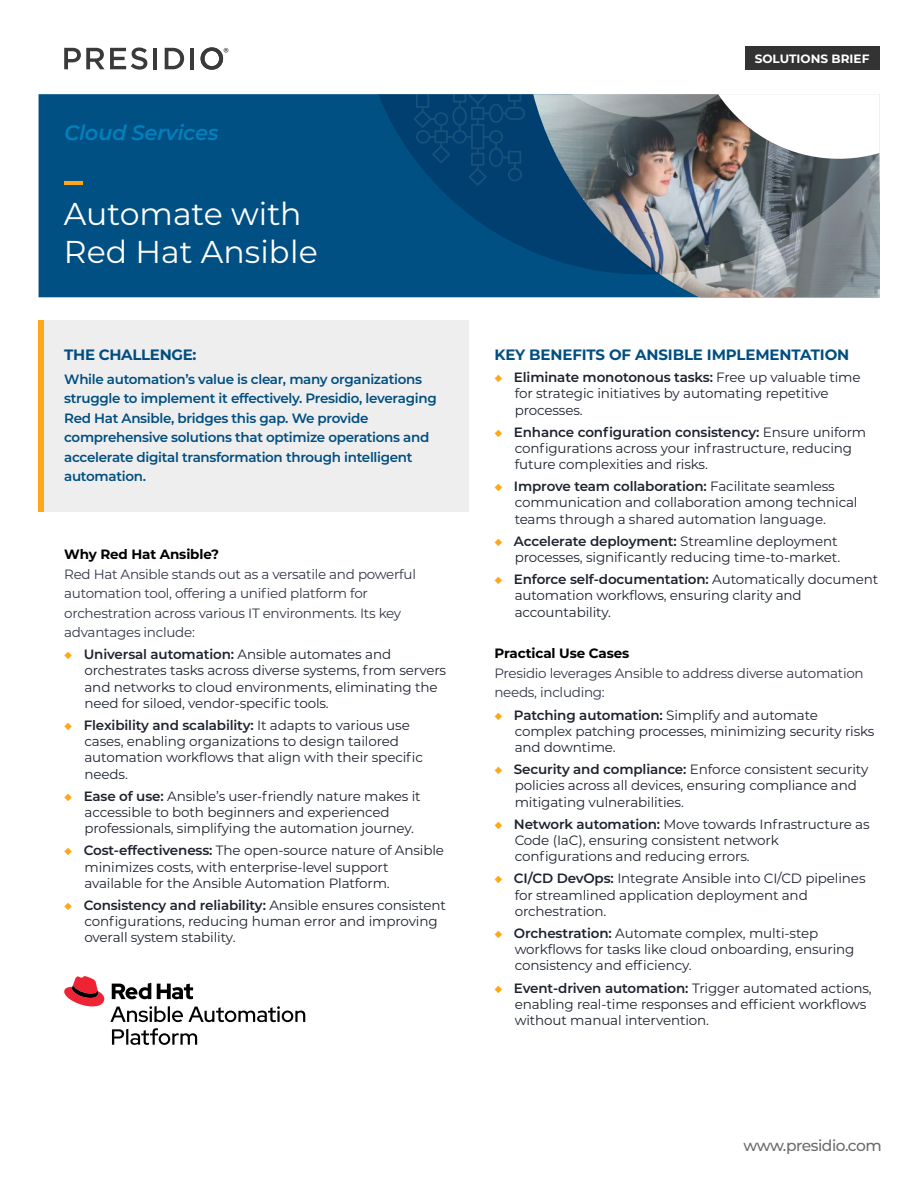
<style>
.page{position:relative;width:918px;height:1188px;background:#fff}
.page>*{position:absolute;margin:0;border:0;box-sizing:border-box;transform-origin:0 0}
.t1{font:31.65px/38px "Montserrat";color:#fff}
.t2{font:italic 600 21.15px "Montserrat";color:#0280bc}
.t3{font:500 15.45px "Montserrat";letter-spacing:-.03em;color:#6b6c6d}
.t4{font:700 15px "Montserrat";letter-spacing:-.01em;color:#004e80}
.t5{font:13.5px/16.2px "Montserrat";letter-spacing:-.01em;color:#1d232e}
.t6{font:600 13.5px/19.5px "Montserrat";letter-spacing:-.025em;color:#004e80}
.t7{font:13.5px/19.5px "Montserrat";letter-spacing:-.02em;color:#323747}
.t8{font:700 13.5px "Montserrat";letter-spacing:-.01em;color:#000}
.t9{font:700 12px "Montserrat";color:#fff}
.s1{color:#ffa716}
.s2{font-weight:600}
</style>
<div class="page">
<div style="left:39px;top:320px;width:430px;height:192px;background:#eee"></div>
<div style="left:39px;top:320px;width:5px;height:192px;background:#ffa716"></div>
<svg style="left:64px;top:47px;width:83px;height:23px"></svg>
<hr style="left:154px;top:48px;width:3px;height:21px;background:#3a3a3a">
<svg style="left:165px;top:48px;width:19px;height:21px"></svg>
<hr style="left:190px;top:48px;width:4px;height:21px;background:#3a3a3a">
<svg style="left:201px;top:47px;width:27px;height:23px"></svg>
<div style="left:745px;top:46px;width:134px;height:24px;background:#333"></div>
<div style="left:39px;top:94px;width:483px;height:203px;background:#005083"></div>
<hr style="left:65px;top:182px;width:18px;height:3px;background:#ffa716">
<svg style="left:358px;top:94px;width:164px;height:180px;background:#004c7e"></svg>
<img style="left:522px;top:186px;width:138px;height:111px">
<svg style="left:660px;top:94px;width:219px;height:203px"></svg>
<svg style="left:413px;top:94px;width:331px;height:92px;background:#4a6377"></svg>
<svg style="left:110px;top:1006px;width:195px;height:16px"></svg>
<svg style="left:112px;top:1028px;width:85px;height:17px"></svg>
<svg style="left:64px;top:976px;width:40px;height:30px"></svg>
<svg style="left:112px;top:983px;width:81px;height:16px"></svg>
<h2 class="t2" style="left:65px;top:116px;width:156px;rotate:1deg">Cloud Services</h2>
<h1 class="t1" style="left:64px;top:193px;width:255px">Automate with<br>Red Hat Ansible</h1>
<p class="t4" style="left:64px;top:343px;width:134px">THE CHALLENGE:</p>
<p class="t6" style="left:64px;top:368px;width:374px">While automation’s value is clear, many organizations struggle to implement it effectively. Presidio, leveraging Red Hat Ansible, bridges this gap. We provide comprehensive solutions that optimize operations and accelerate digital transformation through intelligent automation.</p>
<p class="t8" style="left:64px;top:545px;width:156px">Why Red Hat Ansible?</p>
<p class="t7" style="left:64px;top:564px;width:353px">Red Hat Ansible stands out as a versatile and powerful automation tool, offering a unified platform for orchestration across various IT environments. Its key advantages include:</p>
<p class="t5" style="left:84px;top:646px;width:363px;text-indent:-20px"><span class="s1">◆</span> <span class="s2">Universal automation:</span> Ansible automates and orchestrates tasks across diverse systems, from servers and networks to cloud environments, eliminating the need for siloed, vendor-specific tools.</p>
<p class="t5" style="left:84px;top:717px;width:340px;text-indent:-20px"><span class="s1">◆</span> <span class="s2">Flexibility and scalability:</span> It adapts to various use cases, enabling organizations to design tailored automation workflows that align with their specific needs.</p>
<p class="t5" style="left:84px;top:788px;width:338px;text-indent:-20px"><span class="s1">◆</span> <span class="s2">Ease of use:</span> Ansible’s user-friendly nature makes it accessible to both beginners and experienced professionals, simplifying the automation journey.</p>
<p class="t5" style="left:84px;top:842px;width:361px;text-indent:-20px"><span class="s1">◆</span> <span class="s2">Cost-effectiveness:</span> The open-source nature of Ansible minimizes costs, with enterprise-level support available for the Ansible Automation Platform.</p>
<p class="t5" style="left:84px;top:897px;width:363px;text-indent:-20px"><span class="s1">◆</span> <span class="s2">Consistency and reliability:</span> Ansible ensures consistent configurations, reducing human error and improving overall system stability.</p>
<p class="t9" style="left:755px;top:50px;width:116px">SOLUTIONS BRIEF</p>
<p class="t4" style="left:494px;top:344px;width:356px">KEY BENEFITS OF ANSIBLE IMPLEMENTATION</p>
<p class="t5" style="left:515px;top:369px;width:347px;text-indent:-20px"><span class="s1">◆</span> <span class="s2">Eliminate monotonous tasks:</span> Free up valuable time for strategic initiatives by automating repetitive processes.</p>
<p class="t5" style="left:515px;top:423px;width:353px;text-indent:-20px"><span class="s1">◆</span> <span class="s2">Enhance configuration consistency:</span> Ensure uniform configurations across your infrastructure, reducing future complexities and risks.</p>
<p class="t5" style="left:515px;top:478px;width:344px;text-indent:-20px"><span class="s1">◆</span> <span class="s2">Improve team collaboration:</span> Facilitate seamless communication and collaboration among technical teams through a shared automation language.</p>
<p class="t5" style="left:494px;top:533px;width:347px;text-align:right"><span class="s1">◆</span> <span class="s2">Accelerate deployment:</span> Streamline deployment processes, significantly reducing time-to-market.</p>
<p class="t5" style="left:515px;top:571px;width:365px;text-indent:-20px"><span class="s1">◆</span> <span class="s2">Enforce self-documentation:</span> Automatically document automation workflows, ensuring clarity and accountability.</p>
<p class="t8" style="left:494px;top:644px;width:136px">Practical Use Cases</p>
<p class="t7" style="left:494px;top:663px;width:371px">Presidio leverages Ansible to address diverse automation needs, including:</p>
<p class="t5" style="left:515px;top:706px;width:361px;text-indent:-20px"><span class="s1">◆</span> <span class="s2">Patching automation:</span> Simplify and automate complex patching processes, minimizing security risks and downtime.</p>
<p class="t5" style="left:515px;top:761px;width:355px;text-indent:-20px"><span class="s1">◆</span> <span class="s2">Security and compliance:</span> Enforce consistent security policies across all devices, ensuring compliance and mitigating vulnerabilities.</p>
<p class="t5" style="left:515px;top:815px;width:356px;text-indent:-20px"><span class="s1">◆</span> <span class="s2">Network automation:</span> Move towards Infrastructure as<br>Code (IaC), ensuring consistent network configurations and reducing errors.</p>
<p class="t5" style="left:515px;top:870px;width:352px;text-indent:-20px"><span class="s1">◆</span> <span class="s2">CI/CD DevOps:</span> Integrate Ansible into CI/CD pipelines for streamlined application deployment and orchestration.</p>
<p class="t5" style="left:515px;top:925px;width:341px;text-indent:-20px"><span class="s1">◆</span> <span class="s2">Orchestration:</span> Automate complex, multi-step workflows for tasks like cloud onboarding, ensuring consistency and efficiency.</p>
<p class="t5" style="left:515px;top:979px;width:359px;text-indent:-20px"><span class="s1">◆</span> <span class="s2">Event-driven automation:</span> Trigger automated actions, enabling real-time responses and efficient workflows without manual intervention.</p>
<p class="t3" style="left:743px;top:1135px;width:140px">www.presidio.com</p>
</div>
